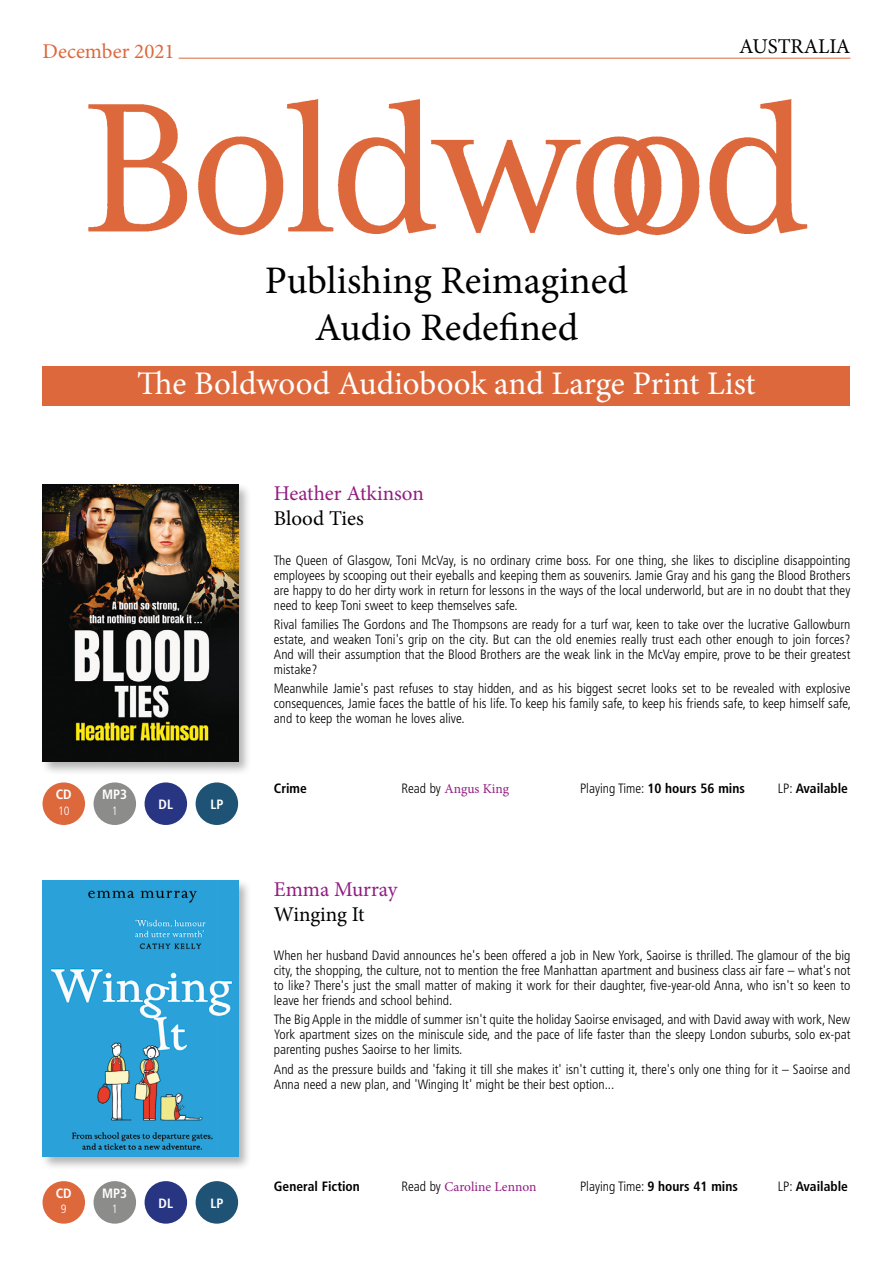
<style>
.page{position:relative;width:893px;height:1263px;background:#fff}
.page>*{position:absolute;margin:0;border:0;box-sizing:border-box;transform-origin:0 0}
.t1{font:39px/46.8px "Minion Pro";color:#000;text-align:center}
.t2{font:33px "Minion Pro";letter-spacing:-.005em;color:#fff}
.t3{font:21px "Minion Pro";color:#000}
.t4{font:21px "Minion Pro";color:#921c81}
.t5{font:21px "Minion Pro";color:#dd683c}
.t6{font:300 condensed 13.5px/15px "Frutiger LT";color:#000;text-align:justify}
.t7{font:700 condensed 13.5px "Frutiger LT";color:#000}
.t8{font:13.5px "Minion Pro";letter-spacing:-.005em;color:#921c81}
.t9{font:700 condensed 13.5px "Frutiger LT";color:#fff}
.t10{font:300 condensed 12px "Frutiger LT";color:#fff}
.s1{font-family:"Frutiger LT";font-weight:300;font-stretch:condensed;color:#000}
.s2{font-weight:300}
.s3{font-weight:700}
</style>
<div class="page">
<img style="left:88px;top:99px;width:720px;height:137px">
<div style="left:43px;top:366px;width:807px;height:40px;background:#dd683c"></div>
<div style="left:40px;top:482px;width:212px;height:293px;background:#000;opacity:.3"></div>
<img style="left:43px;top:485px;width:195px;height:276px">
<div style="left:40px;top:878px;width:212px;height:293px;background:#000;opacity:.3"></div>
<img style="left:43px;top:880px;width:195px;height:277px">
<div style="left:43px;top:782px;width:42px;height:43px;background:#dd683c;border-radius:50%"></div>
<div style="left:94px;top:782px;width:42px;height:43px;background:#8c8c8b;border-radius:50%"></div>
<div style="left:196px;top:782px;width:42px;height:43px;background:#1f5375;border-radius:50%"></div>
<div style="left:196px;top:1181px;width:42px;height:43px;background:#1f5375;border-radius:50%"></div>
<div style="left:145px;top:782px;width:42px;height:43px;background:#283583;border-radius:50%"></div>
<div style="left:145px;top:1181px;width:42px;height:43px;background:#283583;border-radius:50%"></div>
<div style="left:43px;top:1181px;width:42px;height:43px;background:#dd683c;border-radius:50%"></div>
<div style="left:94px;top:1181px;width:42px;height:43px;background:#8c8c8b;border-radius:50%"></div>
<hr style="left:179px;top:58px;width:671px;height:1px;background:#dd683c">
<h3 class="t5" style="left:43px;top:37px;width:134px">December 2021</h3>
<h3 class="t3" style="left:739px;top:33px;width:113px">AUSTRALIA</h3>
<h1 class="t1" style="left:265px;top:258px;width:365px">Publishing Reimagined<br>Audio Redefined</h1>
<h2 class="t2" style="left:137px;top:362px;width:620px">The Boldwood Audiobook and Large Print List</h2>
<p class="t9" style="left:56px;top:786px;width:18px">CD</p>
<p class="t10" style="left:58px;top:804px;width:13px">10</p>
<p class="t9" style="left:102px;top:786px;width:27px">MP3</p>
<p class="t10" style="left:112px;top:804px;width:7px">1</p>
<p class="t9" style="left:159px;top:796px;width:16px">DL</p>
<p class="t9" style="left:210px;top:796px;width:15px">LP</p>
<p class="t9" style="left:56px;top:1185px;width:18px">CD</p>
<p class="t10" style="left:61px;top:1202px;width:7px">9</p>
<p class="t9" style="left:102px;top:1185px;width:27px">MP3</p>
<p class="t10" style="left:112px;top:1202px;width:7px">1</p>
<p class="t9" style="left:159px;top:1195px;width:16px">DL</p>
<p class="t9" style="left:210px;top:1195px;width:15px">LP</p>
<h3 class="t4" style="left:274px;top:479px;width:152px">Heather Atkinson</h3>
<h3 class="t3" style="left:274px;top:504px;width:92px">Blood Ties</h3>
<p class="t6" style="left:274px;top:552px;width:578px">The Queen of Glasgow, Toni McVay, is no ordinary crime boss. For one thing, she likes to discipline disappointing employees by scooping out their eyeballs and keeping them as souvenirs. Jamie Gray and his gang the Blood Brothers are happy to do her dirty work in return for lessons in the ways of the local underworld, but are in no doubt that they need to keep Toni sweet to keep themselves safe.</p>
<p class="t6" style="left:274px;top:617px;width:578px">Rival families The Gordons and The Thompsons are ready for a turf war, keen to take over the lucrative Gallowburn estate, and weaken Toni's grip on the city. But can the old enemies really trust each other enough to join forces?<br>And will their assumption that the Blood Brothers are the weak link in the McVay empire, prove to be their greatest mistake?</p>
<p class="t6" style="left:274px;top:681px;width:579px">Meanwhile Jamie's past refuses to stay hidden, and as his biggest secret looks set to be revealed with explosive consequences, Jamie faces the battle of his life. To keep his family safe, to keep his friends safe, to keep himself safe, and to keep the woman he loves alive.</p>
<p class="t7" style="left:274px;top:780px;width:35px">Crime</p>
<p class="t8" style="left:401px;top:780px;width:109px"><span class="s1">Read by</span> Angus King</p>
<p class="t7" style="left:580px;top:780px;width:166px"><span class="s2">Playing Time:</span> 10 hours 56 mins</p>
<p class="t7" style="left:778px;top:780px;width:72px"><span class="s2">LP:</span> Available</p>
<h3 class="t4" style="left:274px;top:875px;width:125px">Emma Murray</h3>
<h3 class="t3" style="left:274px;top:900px;width:92px">Winging It</h3>
<p class="t6" style="left:274px;top:948px;width:578px">When her husband David announces he's been offered a job in New York, Saoirse is thrilled. The glamour of the big city, the shopping, the culture, not to mention the free Manhattan apartment and business class air fare – what's not to like? There's just the small matter of making it work for their daughter, five-year-old Anna, who isn't so keen to leave her friends and school behind.</p>
<p class="t6" style="left:274px;top:1012px;width:578px">The Big Apple in the middle of summer isn't quite the holiday Saoirse envisaged, and with David away with work, New York apartment sizes on the miniscule side, and the pace of life faster than the sleepy London suburbs, solo ex-pat parenting pushes Saoirse to her limits.</p>
<p class="t6" style="left:274px;top:1061px;width:578px">And as the pressure builds and 'faking it till she makes it' isn't cutting it, there's only one thing for it – Saoirse and<br>Anna need a new plan, and 'Winging It' might be their best option...</p>
<p class="t7" style="left:274px;top:1178px;width:88px">General Fiction</p>
<p class="t8" style="left:401px;top:1178px;width:137px"><span class="s1">Read by</span> Caroline Lennon</p>
<p class="t6" style="left:580px;top:1179px;width:159px">Playing Time: <span class="s3">9 hours 41 mins</span></p>
<p class="t7" style="left:778px;top:1178px;width:72px"><span class="s2">LP:</span> Available</p>
</div>
